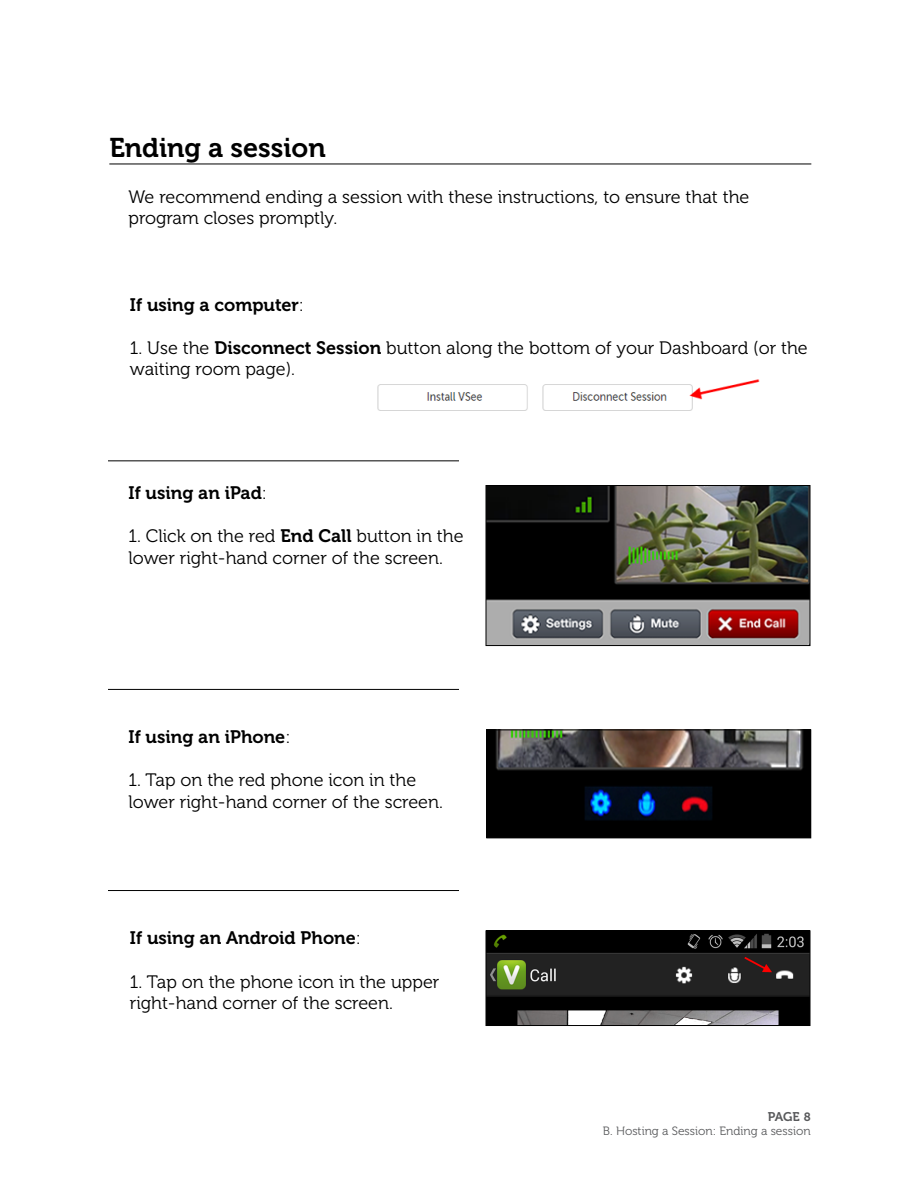
<style>
.page{position:relative;width:918px;height:1188px;background:#fff}
.page>*{position:absolute;margin:0;border:0;box-sizing:border-box;transform-origin:0 0}
.t1{font:27px "Museo 700";color:#000}
.t2{font:18px/21.6px "Museo 300";color:#000}
.t3{font:18px "Museo 700";color:#000}
.t4{font:12.6px "Museo 700";color:#58595b}
.t5{font:12px "Museo 300";color:#58595b}
.s1{font-family:"Museo 300"}
.s2{font-family:"Museo 700"}
.s3{font-size:12px}
</style>
<div class="page">
<hr style="left:109px;top:164px;width:702px;height:1px;background:#000">
<hr style="left:108px;top:460px;width:351px;height:1px;background:#000">
<hr style="left:108px;top:689px;width:351px;height:1px;background:#000">
<img style="left:377px;top:379px;width:383px;height:32px">
<hr style="left:108px;top:890px;width:351px;height:1px;background:#000">
<img style="left:488px;top:932px;width:320px;height:92px">
<div style="left:486px;top:930px;width:324px;height:96px;border:1px solid #000"></div>
<img style="left:488px;top:732px;width:321px;height:104px">
<div style="left:486px;top:730px;width:325px;height:108px;border:1px solid #000"></div>
<img style="left:488px;top:487px;width:320px;height:157px">
<div style="left:486px;top:485px;width:324px;height:161px;border:1px solid #000"></div>
<h1 class="t1" style="left:109px;top:132px;width:218px">Ending a session</h1>
<p class="t2" style="left:129px;top:186px;width:622px">We recommend ending a session with these instructions, to ensure that the program closes promptly.</p>
<p class="t3" style="left:130px;top:294px;width:176px">If using a computer<span class="s1">:</span></p>
<p class="t2" style="left:130px;top:337px;width:679px">1. Use the <span class="s2">Disconnect Session</span> button along the bottom of your Dashboard (or the waiting room page).</p>
<p class="t3" style="left:129px;top:483px;width:140px">If using an iPad<span class="s1">:</span></p>
<p class="t2" style="left:129px;top:526px;width:337px">1. Click on the red <span class="s2">End Call</span> button in the lower right-hand corner of the screen.</p>
<p class="t3" style="left:129px;top:726px;width:163px">If using an iPhone<span class="s1">:</span></p>
<p class="t2" style="left:129px;top:769px;width:316px">1. Tap on the red phone icon in the lower right-hand corner of the screen.</p>
<p class="t3" style="left:130px;top:928px;width:233px">If using an Android Phone<span class="s1">:</span></p>
<p class="t2" style="left:130px;top:971px;width:311px">1. Tap on the phone icon in the upper right-hand corner of the screen.</p>
<p class="t4" style="left:768px;top:1109px;width:44px">page <span class="s3">8</span></p>
<p class="t5" style="left:603px;top:1124px;width:209px">B. Hosting a Session: Ending a session</p>
</div>
